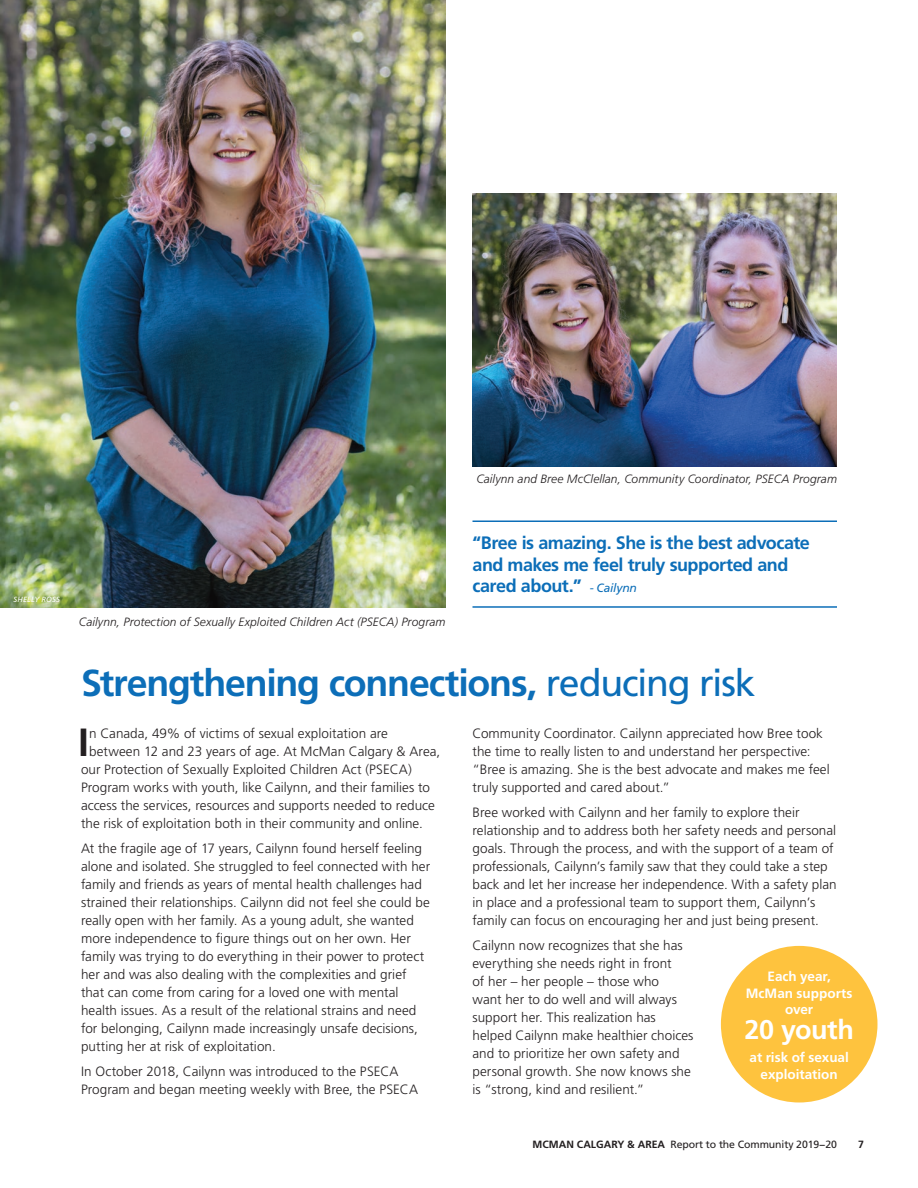
<style>
.page{position:relative;width:918px;height:1188px;background:#fff}
.page>*{position:absolute;margin:0;border:0;box-sizing:border-box;transform-origin:0 0}
.BODY_para_1{font:700 39.3px "Frutiger LT Std";color:#231f20}
.Head_1{font:700 37.5px "Frutiger LT Std";letter-spacing:-.03em;color:#0c6eb8}
.bubble_small{font:700 27px "Frutiger LT Std";letter-spacing:-.015em;color:#fff}
.pull_quote_2{font:700 18px/21.6px "Frutiger LT Std";letter-spacing:-.025em;color:#0c6eb8}
.BODY_para_2{font:300 13.5px/18px "Frutiger LT Std";color:#231f20}
.BODY_para_1-2{font:300 13.5px "Frutiger LT Std";letter-spacing:.005em;color:#231f20}
.bubble_small-2{font:700 13.5px/16.2px "Frutiger LT Std";color:#fff;text-align:center}
.caption{font:italic 300 12px "Frutiger LT Std";letter-spacing:.005em;color:#231f20}
.t1{font:10.5px "Frutiger LT Std";letter-spacing:-.01em;color:#231f20}
.t2{font:700 10.5px "Frutiger LT Std";color:#231f20}
.photo_caption{font:italic 7.5px "Frutiger LT Std";letter-spacing:.02em;color:#fff}
.s1{font-weight:400;font-style:italic;font-size:12px}
.s2{font-weight:400}
.s3{font-weight:700}
</style>
<div class="page">
<img style="left:0;top:0;width:446px;height:608px">
<div style="left:721px;top:946px;width:156px;height:156px;background:#fec33e;border-radius:50%"></div>
<img style="left:472px;top:193px;width:365px;height:274px">
<hr style="left:472px;top:520px;width:365px;height:2px;background:#0c6eb8">
<hr style="left:472px;top:606px;width:365px;height:2px;background:#0c6eb8">
<p class="caption" style="left:476px;top:472px;width:362px">Cailynn and Bree McClellan, Community Coordinator, PSECA Program</p>
<p class="photo_caption" style="left:14px;top:595px;width:48px">SHELLY ROSS</p>
<p class="caption" style="left:79px;top:614px;width:368px">Cailynn, Protection of Sexually Exploited Children Act (PSECA) Program</p>
<p class="pull_quote_2" style="left:472px;top:532px;width:339px">“Bree is amazing. She is the best advocate and makes me feel truly supported and cared about.” <span class="s1">- Cailynn</span></p>
<p class="Head_1" style="left:81px;top:661px;width:676px">Strengthening connections, <span class="s2">reducing risk</span></p>
<p class="BODY_para_1" style="left:78px;top:719px;width:12px">I</p>
<p class="BODY_para_1-2" style="left:89px;top:726px;width:300px">n Canada, 49% of victims of sexual exploitation are</p>
<p class="BODY_para_1-2" style="left:89px;top:744px;width:353px">between 12 and 23 years of age. At McMan Calgary &amp; Area,</p>
<p class="BODY_para_1-2" style="left:81px;top:762px;width:332px">our Protection of Sexually Exploited Children Act (PSECA)</p>
<p class="BODY_para_1-2" style="left:81px;top:780px;width:351px">Program works with youth, like Cailynn, and their families to</p>
<p class="BODY_para_1-2" style="left:81px;top:798px;width:355px">access the services, resources and supports needed to reduce</p>
<p class="BODY_para_1-2" style="left:81px;top:816px;width:343px">the risk of exploitation both in their community and online.</p>
<p class="BODY_para_2" style="left:81px;top:839px;width:351px">At the fragile age of 17 years, Cailynn found herself feeling alone and isolated. She struggled to feel connected with her family and friends as years of mental health challenges had strained their relationships. Cailynn did not feel she could be really open with her family. As a young adult, she wanted more independence to figure things out on her own. Her family was trying to do everything in their power to protect her and was also dealing with the complexities and grief that can come from caring for a loved one with mental health issues. As a result of the relational strains and need for belonging, Cailynn made increasingly unsafe decisions, putting her at risk of exploitation.</p>
<p class="BODY_para_2" style="left:81px;top:1062px;width:339px">In October 2018, Cailynn was introduced to the PSECA<br>Program and began meeting weekly with Bree, the PSECA</p>
<p class="BODY_para_2" style="left:472px;top:725px;width:359px">Community Coordinator. Cailynn appreciated how Bree took the time to really listen to and understand her perspective: “Bree is amazing. She is the best advocate and makes me feel truly supported and cared about.”</p>
<p class="BODY_para_2" style="left:472px;top:803px;width:366px">Bree worked with Cailynn and her family to explore their relationship and to address both her safety needs and personal goals. Through the process, and with the support of a team of professionals, Cailynn’s family saw that they could take a step back and let her increase her independence. With a safety plan in place and a professional team to support them, Cailynn’s family can focus on encouraging her and just being present.</p>
<p class="BODY_para_2" style="left:472px;top:936px;width:223px">Cailynn now recognizes that she has everything she needs right in front<br>of her – her people – those who<br>want her to do well and will always support her. This realization has helped Cailynn make healthier choices and to prioritize her own safety and personal growth. She now knows she is “strong, kind and resilient.”</p>
<p class="bubble_small-2" style="left:746px;top:969px;width:108px">Each year,<br>McMan supports over</p>
<p class="bubble_small" style="left:744px;top:1014px;width:111px">20 youth</p>
<p class="bubble_small-2" style="left:750px;top:1050px;width:101px">at risk of sexual exploitation</p>
<p class="t1" style="left:533px;top:1138px;width:306px"><span class="s3">MCMAN CALGARY &amp; AREA</span> Report to the Community 2019−20</p>
<p class="t2" style="left:858px;top:1138px;width:7px">7</p>
</div>
